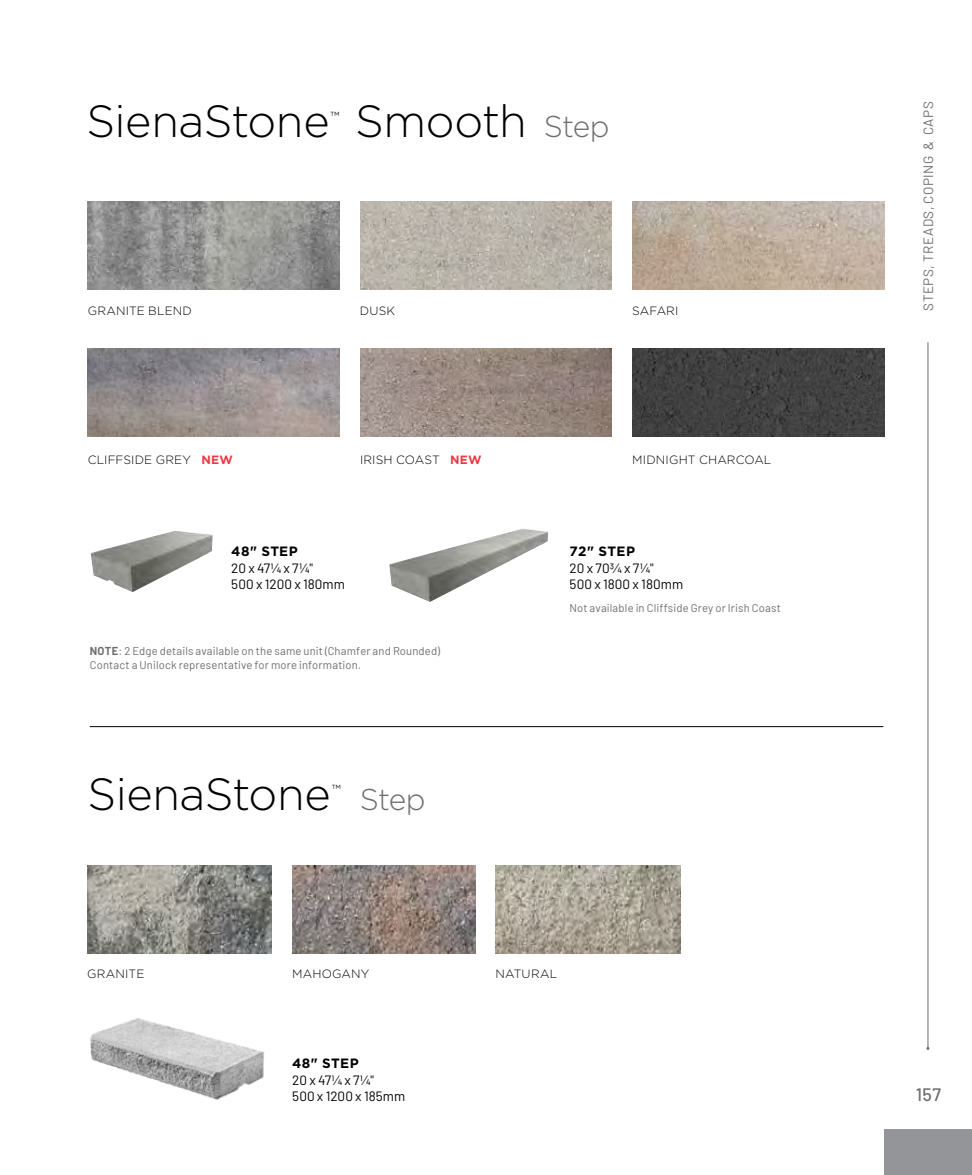
<style>
.page{position:relative;width:972px;height:1175px;background:#fff}
.page>*{position:absolute;margin:0;border:0;box-sizing:border-box;transform-origin:0 0}
.t1{font:300 45px "Gotham";letter-spacing:-.015em;color:#000}
.t2{font:300 30px "Gotham";letter-spacing:-.035em;color:#6d6e71}
.t3{font:500 18px "Barlow";color:#6d6e71}
.t4{font:13.5px/16.2px "Barlow";letter-spacing:.005em;color:#000}
.t5{font:13.5px "Barlow";letter-spacing:.035em;color:#6d6e71}
.t6{font:700 13.5px "Gotham";letter-spacing:.025em;color:#000}
.t7{font:300 13.05px "Gotham";color:#000}
.t8{font:300 12px "Gotham";letter-spacing:.01em;color:#000}
.t9{font:11.25px/13.5px "Barlow";letter-spacing:.015em;color:#6d6e71}
.s1{font-weight:700;color:#ef3742}
.s2{font-weight:700}
</style>
<div class="page">
<div style="left:884px;top:1129px;width:88px;height:45px;background:#939598"></div>
<hr style="left:928px;top:342px;width:1px;height:706px;background:#6d6e71">
<img style="left:389px;top:528px;width:159px;height:74px">
<img style="left:95px;top:531px;width:80px;height:21px">
<img style="left:90px;top:1018px;width:175px;height:82px">
<img style="left:87px;top:865px;width:185px;height:88px">
<img style="left:292px;top:865px;width:184px;height:88px">
<img style="left:496px;top:865px;width:184px;height:88px">
<img style="left:88px;top:201px;width:252px;height:88px">
<img style="left:360px;top:201px;width:252px;height:88px">
<img style="left:632px;top:201px;width:252px;height:88px">
<img style="left:88px;top:349px;width:252px;height:88px">
<img style="left:360px;top:349px;width:252px;height:88px">
<img style="left:632px;top:349px;width:252px;height:88px">
<hr style="left:90px;top:726px;width:793px;height:1px;background:#000">
<h1 class="t1" style="left:87px;top:93px;width:245px">SienaStone</h1>
<p class="t7" style="left:331px;top:108px;width:11px">™</p>
<h1 class="t1" style="left:355px;top:93px;width:173px">Smooth</h1>
<h2 class="t2" style="left:544px;top:108px;width:67px">Step</h2>
<p class="t8" style="left:88px;top:303px;width:106px">GRANITE BLEND</p>
<p class="t8" style="left:360px;top:303px;width:37px">DUSK</p>
<p class="t8" style="left:632px;top:303px;width:48px">SAFARI</p>
<p class="t8" style="left:88px;top:452px;width:147px">CLIFFSIDE GREY <span class="s1">NEW</span></p>
<p class="t8" style="left:360px;top:452px;width:123px">IRISH COAST <span class="s1">NEW</span></p>
<p class="t8" style="left:632px;top:452px;width:141px">MIDNIGHT CHARCOAL</p>
<p class="t6" style="left:231px;top:542px;width:68px">48" STEP</p>
<p class="t4" style="left:231px;top:558px;width:115px">20 x 471/4 x 71/4"<br>500 x 1200 x 180mm</p>
<p class="t9" style="left:90px;top:643px;width:352px"><span class="s2">NOTE</span>: 2 Edge details available on the same unit (Chamfer and Rounded)<br>Contact a Unilock representative for more information.</p>
<h1 class="t1" style="left:88px;top:766px;width:245px">SienaStone</h1>
<p class="t7" style="left:332px;top:781px;width:11px">™</p>
<h2 class="t2" style="left:360px;top:780px;width:67px">Step</h2>
<p class="t6" style="left:570px;top:542px;width:67px">72" STEP</p>
<p class="t4" style="left:570px;top:558px;width:115px">20 x 703/4 x 71/4"<br>500 x 1800 x 180mm</p>
<p class="t9" style="left:570px;top:600px;width:213px">Not available in Cliffside Grey or Irish Coast</p>
<p class="t8" style="left:87px;top:966px;width:59px">GRANITE</p>
<p class="t8" style="left:292px;top:966px;width:79px">MAHOGANY</p>
<p class="t8" style="left:496px;top:966px;width:63px">NATURAL</p>
<p class="t6" style="left:292px;top:1054px;width:68px">48" STEP</p>
<p class="t4" style="left:292px;top:1070px;width:115px">20 x 471/4 x 71/4"<br>500 x 1200 x 185mm</p>
<p class="t5" style="left:919px;top:311px;width:211px;rotate:-90deg">STEPS, TREADS, COPING &amp; CAPS</p>
<h3 class="t3" style="left:916px;top:1081px;width:27px">157</h3>
</div>
